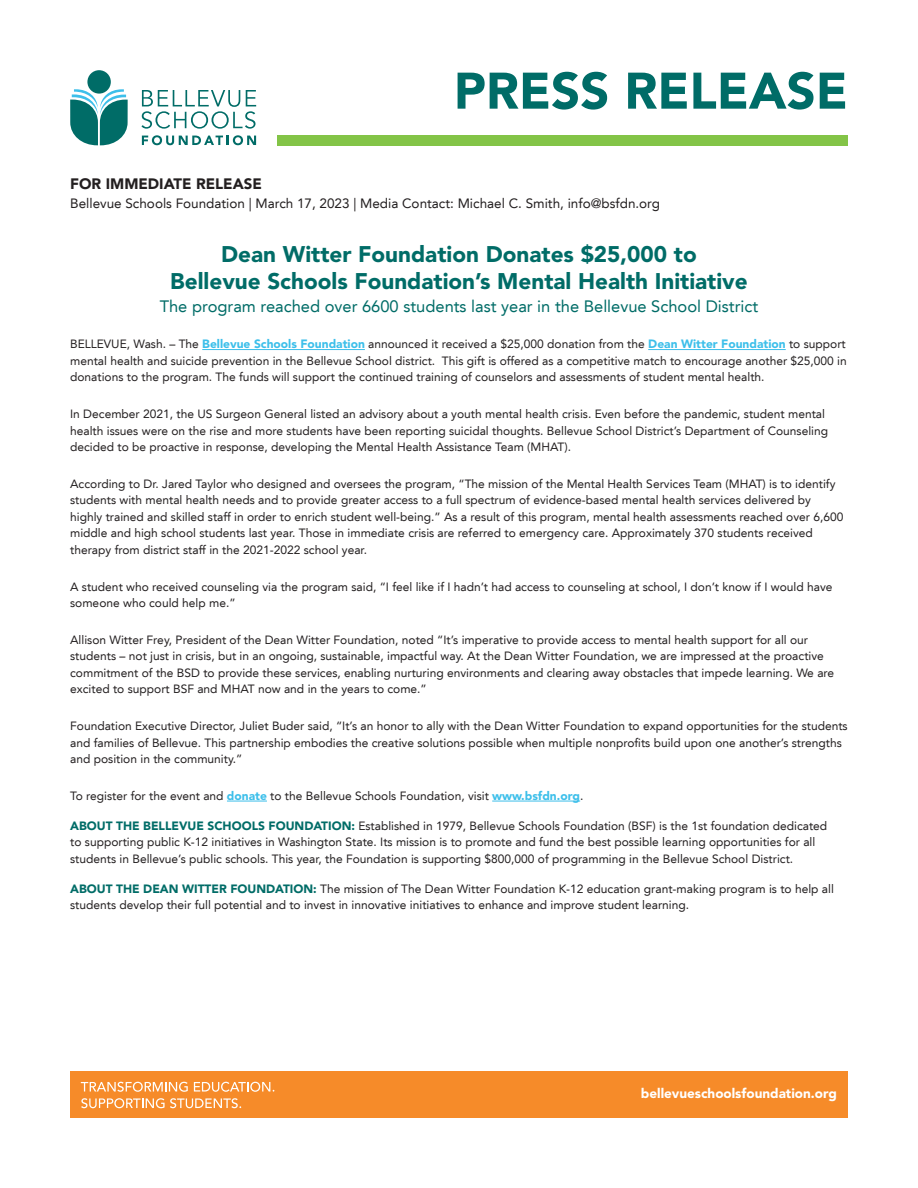
<style>
.page{position:relative;width:918px;height:1188px;background:#fff}
.page>*{position:absolute;margin:0;border:0;box-sizing:border-box;transform-origin:0 0}
.t1{font:900 50.85px "Avenir LT Std";color:#006c67}
.t2{font:900 22.5px/27px "Avenir LT Std";color:#006c67;text-align:center}
.t3{font:16.5px "Avenir LT";color:#006c67}
.t4{font:900 15px "Avenir LT Std";color:#231f20}
.t5{font:13.5px "Avenir LT";color:#231f20}
.t6{font:900 13.5px "Avenir LT Std";color:#fff}
.t7{font:12px/16.5px "Avenir LT";color:#231f20}
.s1{font-family:"Avenir LT Std";font-weight:900;color:#3dbfea}
.s2{font-family:"Avenir LT Std";font-weight:900;color:#006c67}
</style>
<div class="page">
<hr style="left:202px;top:349px;width:163px;height:1px;background:#3dbfea">
<hr style="left:648px;top:349px;width:138px;height:1px;background:#3dbfea">
<hr style="left:227px;top:801px;width:40px;height:1px;background:#3dbfea">
<hr style="left:492px;top:801px;width:88px;height:1px;background:#3dbfea">
<svg style="left:141px;top:90px;width:115px;height:39px"></svg>
<svg style="left:142px;top:135px;width:114px;height:10px"></svg>
<div style="left:87px;top:70px;width:24px;height:24px;background:#006c67;border-radius:50%"></div>
<svg style="left:70px;top:89px;width:58px;height:56px"></svg>
<div style="left:277px;top:135px;width:571px;height:10px;background:#83c447"></div>
<div style="left:70px;top:1071px;width:778px;height:47px;background:#f68b29"></div>
<svg style="left:81px;top:1082px;width:107px;height:10px"></svg>
<svg style="left:194px;top:1082px;width:80px;height:10px"></svg>
<svg style="left:81px;top:1098px;width:160px;height:10px"></svg>
<h1 class="t1" style="left:454px;top:60px;width:395px">PRESS RELEASE</h1>
<p class="t4" style="left:70px;top:174px;width:193px">FOR IMMEDIATE RELEASE</p>
<p class="t5" style="left:70px;top:196px;width:591px">Bellevue Schools Foundation | March 17, 2023 | Media Contact: Michael C. Smith, info@bsfdn.org</p>
<h2 class="t2" style="left:170px;top:241px;width:579px">Dean Witter Foundation Donates $25,000 to<br>Bellevue Schools Foundation’s Mental Health Initiative</h2>
<h3 class="t3" style="left:160px;top:296px;width:600px">The program reached over 6600 students last year in the Bellevue School District</h3>
<p class="t7" style="left:70px;top:336px;width:778px;text-align:justify">BELLEVUE, Wash. – The <span class="s1">Bellevue Schools Foundation</span> announced it received a $25,000 donation from the <span class="s1">Dean Witter Foundation</span> to support mental health and suicide prevention in the Bellevue School district. This gift is offered as a competitive match to encourage another $25,000 in donations to the program. The funds will support the continued training of counselors and assessments of student mental health.</p>
<p class="t7" style="left:70px;top:406px;width:759px">In December 2021, the US Surgeon General listed an advisory about a youth mental health crisis. Even before the pandemic, student mental health issues were on the rise and more students have been reporting suicidal thoughts. Bellevue School District’s Department of Counseling decided to be proactive in response, developing the Mental Health Assistance Team (MHAT).</p>
<p class="t7" style="left:70px;top:476px;width:775px">According to Dr. Jared Taylor who designed and oversees the program, “The mission of the Mental Health Services Team (MHAT) is to identify students with mental health needs and to provide greater access to a full spectrum of evidence-based mental health services delivered by highly trained and skilled staff in order to enrich student well-being.” As a result of this program, mental health assessments reached over 6,600 middle and high school students last year. Those in immediate crisis are referred to emergency care. Approximately 370 students received therapy from district staff in the 2021-2022 school year.</p>
<p class="t7" style="left:70px;top:578px;width:764px">A student who received counseling via the program said, “I feel like if I hadn’t had access to counseling at school, I don’t know if I would have someone who could help me.”</p>
<p class="t7" style="left:70px;top:632px;width:766px">Allison Witter Frey, President of the Dean Witter Foundation, noted “It’s imperative to provide access to mental health support for all our students – not just in crisis, but in an ongoing, sustainable, impactful way. At the Dean Witter Foundation, we are impressed at the proactive commitment of the BSD to provide these services, enabling nurturing environments and clearing away obstacles that impede learning. We are excited to support BSF and MHAT now and in the years to come.”</p>
<p class="t7" style="left:70px;top:718px;width:779px">Foundation Executive Director, Juliet Buder said, “It’s an honor to ally with the Dean Witter Foundation to expand opportunities for the students and families of Bellevue. This partnership embodies the creative solutions possible when multiple nonprofits build upon one another’s strengths and position in the community.”</p>
<p class="t7" style="left:70px;top:788px;width:515px">To register for the event and <span class="s1">donate</span> to the Bellevue Schools Foundation, visit <span class="s1">www.bsfdn.org</span>.</p>
<p class="t7" style="left:70px;top:818px;width:759px"><span class="s2">ABOUT THE BELLEVUE SCHOOLS FOUNDATION:</span> Established in 1979, Bellevue Schools Foundation (BSF) is the 1st foundation dedicated to supporting public K-12 initiatives in Washington State. Its mission is to promote and fund the best possible learning opportunities for all students in Bellevue’s public schools. This year, the Foundation is supporting $800,000 of programming in the Bellevue School District.</p>
<p class="t7" style="left:70px;top:881px;width:765px"><span class="s2">ABOUT THE DEAN WITTER FOUNDATION:</span> The mission of The Dean Witter Foundation K-12 education grant-making program is to help all students develop their full potential and to invest in innovative initiatives to enhance and improve student learning.</p>
<p class="t6" style="left:641px;top:1085px;width:198px">bellevueschoolsfoundation.org</p>
</div>
